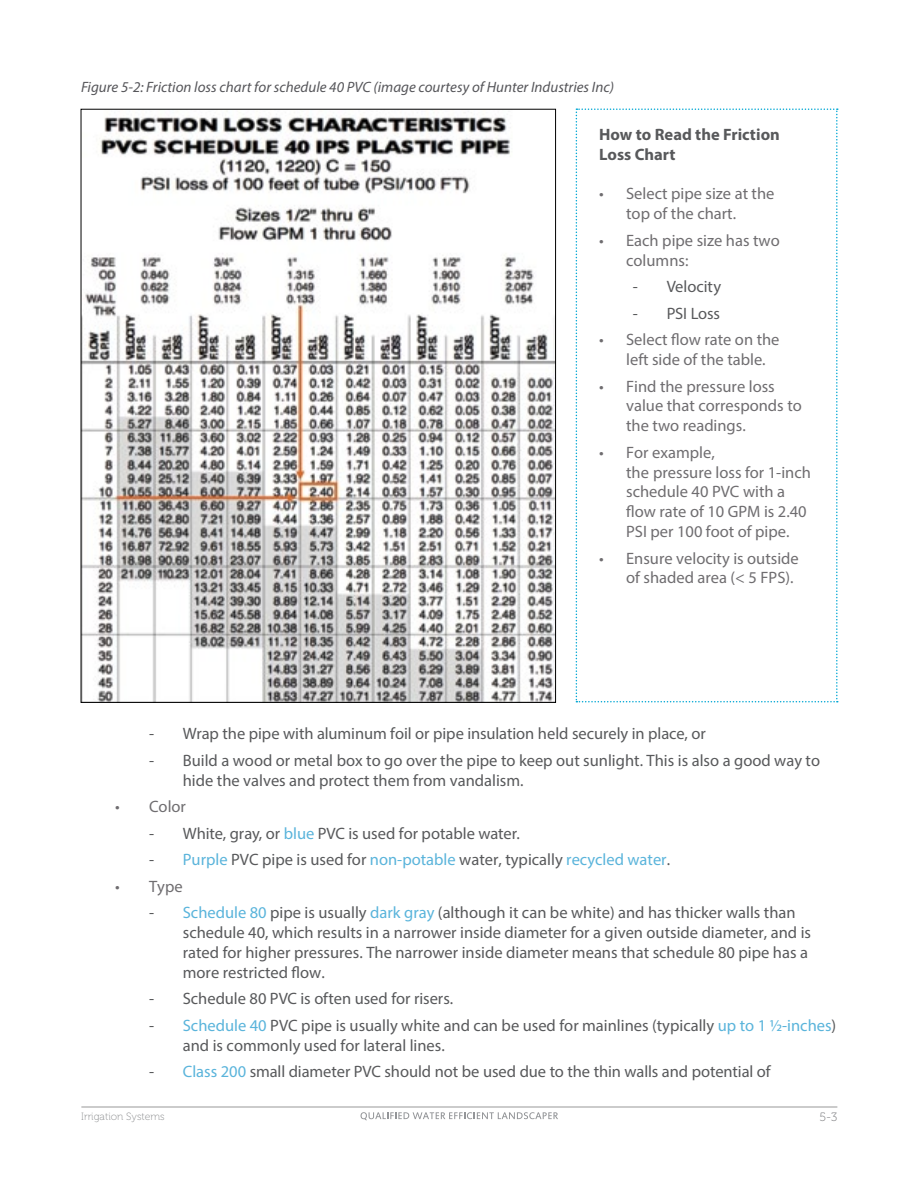
<style>
.page{position:relative;width:918px;height:1188px;background:#fff}
.page>*{position:absolute;margin:0;border:0;box-sizing:border-box;transform-origin:0 0}
.QWEL_Level_4{font:16.5px/19.8px "Myriad Pro";color:#58595b}
.QWEL_Level_3{font:16.5px/19.8px "Myriad Pro";color:#6f6d70}
.QWEL_Body_Text{font:700 16.5px/19.8px "Myriad Pro";color:#58595b}
.Captions{font:italic 15px "Myriad Pro";color:#56565a}
.t1{font:12px "Museo 100";color:#6d6e71}
.t2{font:10.5px "Museo 100";color:#888a8c}
.s1{color:#5ab4db}
</style>
<div class="page">
<svg style="left:361px;top:1112px;width:197px;height:9px"></svg>
<hr style="left:81px;top:1107px;width:756px;height:1px;background:#999899">
<img style="left:83px;top:114px;width:471px;height:587px">
<svg style="left:576px;top:108px;width:262px;height:594px"></svg>
<p class="Captions" style="left:81px;top:78px;width:535px">Figure 5-2: Friction loss chart for schedule 40 PVC (image courtesy of Hunter Industries Inc)</p>
<p class="QWEL_Body_Text" style="left:599px;top:124px;width:182px">How to Read the Friction<br>Loss Chart</p>
<p class="QWEL_Level_3" style="left:626px;top:184px;width:150px;text-indent:-27px">• Select pipe size at the top of the chart.</p>
<p class="QWEL_Level_3" style="left:626px;top:230px;width:155px;text-indent:-27px">• Each pipe size has two columns:</p>
<p class="QWEL_Level_4" style="left:633px;top:276px;width:90px">- Velocity</p>
<p class="QWEL_Level_4" style="left:633px;top:303px;width:89px">- PSI Loss</p>
<p class="QWEL_Level_3" style="left:626px;top:330px;width:155px;text-indent:-27px">• Select flow rate on the left side of the table.</p>
<p class="QWEL_Level_3" style="left:626px;top:376px;width:177px;text-indent:-27px">• Find the pressure loss value that corresponds to the two readings.</p>
<p class="QWEL_Level_3" style="left:626px;top:442px;width:186px;text-indent:-27px">• For example,<br>the pressure loss for 1-inch schedule 40 PVC with a flow rate of 10 GPM is 2.40<br>PSI per 100 foot of pipe.</p>
<p class="QWEL_Level_3" style="left:626px;top:548px;width:174px;text-indent:-27px">• Ensure velocity is outside of shaded area (&lt; 5 FPS).</p>
<p class="QWEL_Level_4" style="left:149px;top:724px;width:558px">- Wrap the pipe with aluminum foil or pipe insulation held securely in place, or</p>
<p class="QWEL_Level_4" style="left:183px;top:750px;width:639px;text-indent:-34px">- Build a wood or metal box to go over the pipe to keep out sunlight. This is also a good way to hide the valves and protect them from vandalism.</p>
<p class="QWEL_Level_3" style="left:115px;top:796px;width:72px">• Color</p>
<p class="QWEL_Level_4" style="left:149px;top:823px;width:372px">- White, gray, or <span class="s1">blue</span> PVC is used for potable water.</p>
<p class="QWEL_Level_4" style="left:149px;top:850px;width:523px">- <span class="s1">Purple</span> PVC pipe is used for <span class="s1">non-potable</span> water, typically <span class="s1">recycled water</span>.</p>
<p class="QWEL_Level_3" style="left:115px;top:876px;width:69px">• Type</p>
<p class="QWEL_Level_4" style="left:183px;top:903px;width:630px;text-indent:-34px">- <span class="s1">Schedule 80</span> pipe is usually <span class="s1">dark gray</span> (although it can be white) and has thicker walls than schedule 40, which results in a narrower inside diameter for a given outside diameter, and is rated for higher pressures. The narrower inside diameter means that schedule 80 pipe has a more restricted flow.</p>
<p class="QWEL_Level_4" style="left:149px;top:989px;width:306px">- Schedule 80 PVC is often used for risers.</p>
<p class="QWEL_Level_4" style="left:183px;top:1015px;width:655px;text-indent:-34px">- <span class="s1">Schedule 40</span> PVC pipe is usually white and can be used for mainlines (typically <span class="s1">up to 1 ½-inches</span>) and is commonly used for lateral lines.</p>
<p class="QWEL_Level_4" style="left:149px;top:1061px;width:623px">- <span class="s1">Class 200</span> small diameter PVC should not be used due to the thin walls and potential of</p>
<p class="t2" style="left:81px;top:1111px;width:85px">Irrigation Systems</p>
<p class="t1" style="left:820px;top:1110px;width:19px">5-3</p>
</div>
